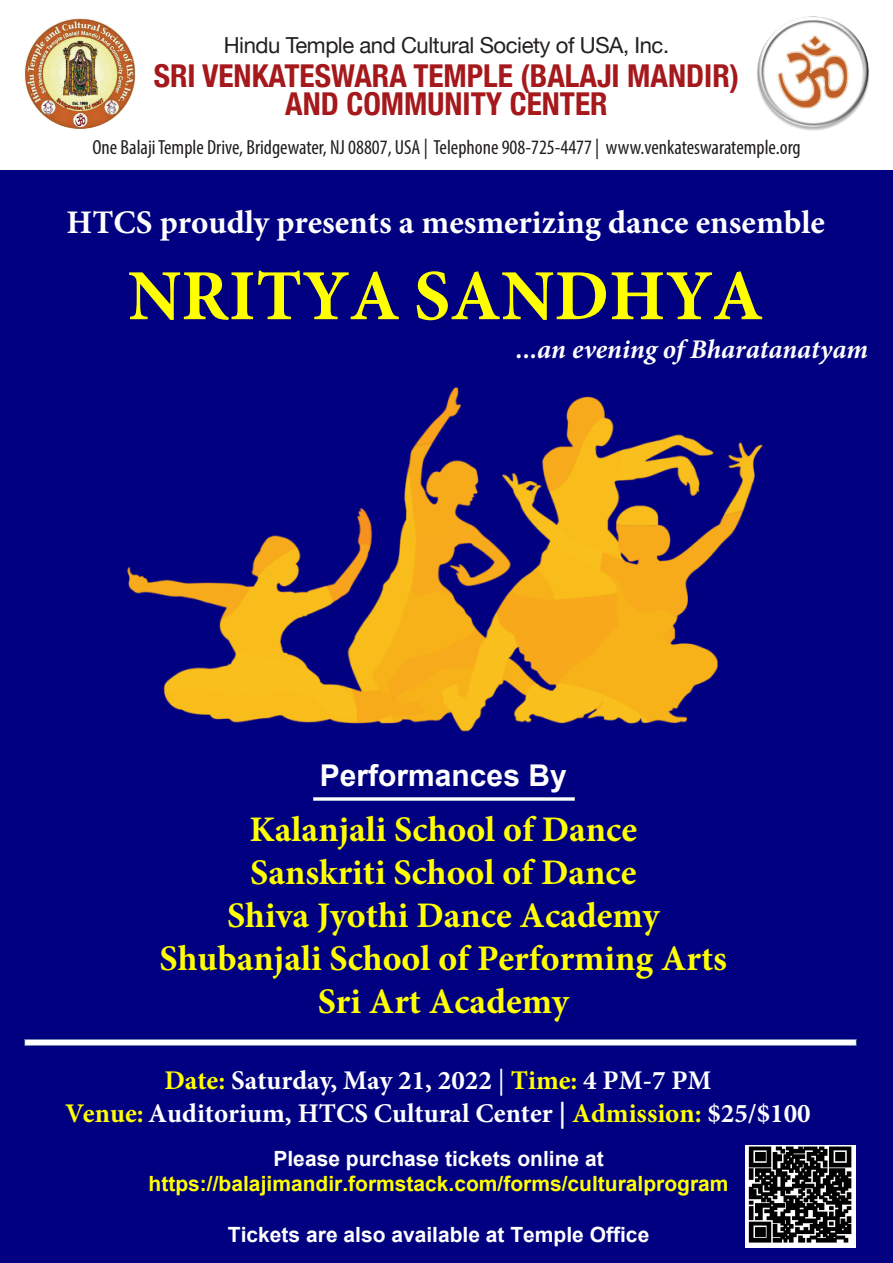
<style>
.page{position:relative;width:893px;height:1263px;background:#000080}
.page>*{position:absolute;margin:0;border:0;box-sizing:border-box;transform-origin:0 0}
.t1{font:700 72px "Minion Pro";color:#ff0}
.t2{font:700 36px/43px "Minion Pro";color:#ff0;text-align:center}
.t3{font:700 33px "Minion Pro";color:#fff}
.t4{font:700 condensed 31.5px/27.9px "Helvetica Neue";color:#a5181b;text-align:center}
.t5{font:700 30px "Arial";color:#fff}
.t6{font:700 27px/32.5px "Minion Pro";color:#fff;text-align:center}
.t7{font:italic 700 27px "Minion Pro";color:#fff}
.t8{font:22.05px "Helvetica Neue";letter-spacing:-.02em;color:#231f20}
.t9{font:700 21px "Arial";color:#fff}
.t10{font:700 21px "Arial";color:#ff0}
.t11{font:condensed 20.55px "Myriad Pro";color:#231f20}
.s1{color:#ff0}
.s2{font-weight:400}
</style>
<div class="page">
<div style="left:0;top:0;width:893px;height:170px;background:#fff"></div>
<img style="left:24px;top:18px;width:112px;height:111px">
<img style="left:757px;top:16px;width:112px;height:114px">
<img style="left:127px;top:387px;width:636px;height:345px">
<img style="left:313px;top:797px;width:261px;height:3px">
<img style="left:745px;top:1145px;width:110px;height:102px">
<img style="left:24px;top:1039px;width:833px;height:7px">
<p class="t8" style="left:224px;top:29px;width:447px">Hindu Temple and Cultural Society of USA, Inc.</p>
<p class="t4" style="left:154px;top:60px;width:587px">SRI VENKATESWARA TEMPLE (BALAJI MANDIR)<br>AND COMMUNITY CENTER</p>
<p class="t11" style="left:92px;top:135px;width:710px">One Balaji Temple Drive, Bridgewater, NJ 08807, USA | Telephone 908-725-4477 | www.venkateswaratemple.org</p>
<p class="t3" style="left:67px;top:199px;width:760px">HTCS proudly presents a mesmerizing dance ensemble</p>
<h1 class="t1" style="left:128px;top:245px;width:637px">NRITYA SANDHYA</h1>
<p class="t7" style="left:516px;top:330px;width:354px">...an evening of Bharatanatyam</p>
<p class="t5" style="left:320px;top:754px;width:248px">Performances By</p>
<p class="t2" style="left:160px;top:807px;width:569px">Kalanjali School of Dance<br>Sanskriti School of Dance<br>Shiva Jyothi Dance Academy<br>Shubanjali School of Performing Arts<br>Sri Art Academy</p>
<p class="t6" style="left:65px;top:1064px;width:747px"><span class="s1">Date:</span> Saturday, May 21, 2022 <span class="s2">|</span> <span class="s1">Time:</span> 4 PM-7 PM<br><span class="s1">Venue:</span> Auditorium, HTCS Cultural Center | <span class="s1">Admission:</span> $25/$100</p>
<p class="t9" style="left:273px;top:1144px;width:332px">Please purchase tickets online at</p>
<p class="t10" style="left:149px;top:1169px;width:581px">https://balajimandir.formstack.com/forms/culturalprogram</p>
<p class="t9" style="left:228px;top:1219px;width:423px">Tickets are also available at Temple Office</p>
</div>
